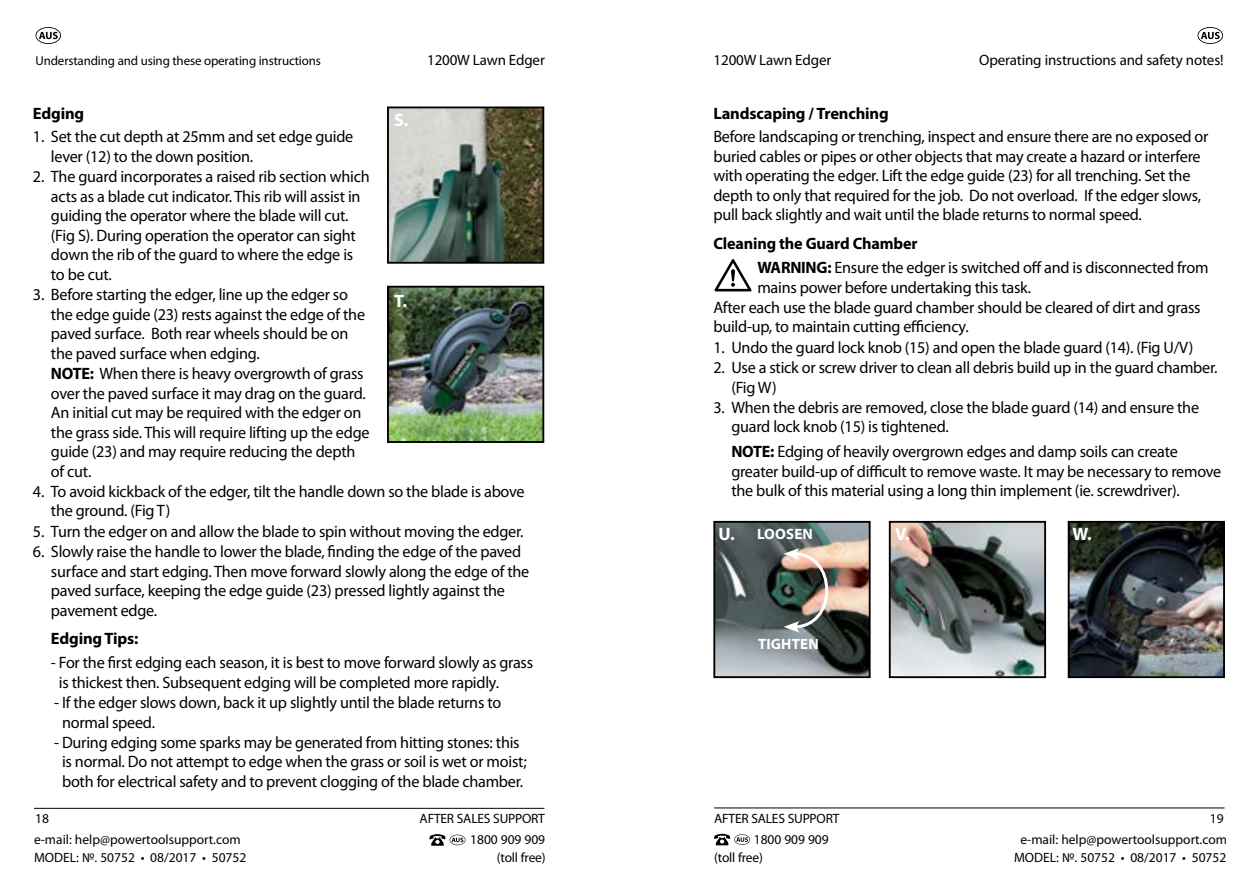
<style>
.page{position:relative;width:1259px;height:893px;background:#fff}
.page>*{position:absolute;margin:0;border:0;box-sizing:border-box;transform-origin:0 0}
.t1{font:700 18px "Myriad Pro";color:#fff}
.t2{font:16.5px/19.5px "Myriad Pro";letter-spacing:-.015em;color:#000}
.t3{font:700 16.5px "Myriad Pro";letter-spacing:-.01em;color:#000}
.t4{font:15px "Myriad Pro";letter-spacing:-.01em;color:#000}
.t5{font:700 15px "Myriad Pro";letter-spacing:.01em;color:#fff}
.t6{font:13.5px/18px "Myriad Pro";color:#000;text-align:center}
.t7{font:12.9px "Myriad Pro";letter-spacing:-.01em;color:#000}
.s1{font-weight:700}
</style>
<div class="page">
<svg style="left:36px;top:27px;width:25px;height:17px"></svg>
<svg style="left:429px;top:834px;width:36px;height:12px"></svg>
<hr style="left:34px;top:808px;width:510px;height:1px;background:#000">
<svg style="left:1197px;top:27px;width:26px;height:17px"></svg>
<svg style="left:714px;top:834px;width:36px;height:11px"></svg>
<hr style="left:714px;top:808px;width:510px;height:1px;background:#000">
<img style="left:716px;top:524px;width:151px;height:151px">
<div style="left:713px;top:521px;width:157px;height:157px;border:2px solid #000"></div>
<img style="left:1070px;top:524px;width:152px;height:151px">
<div style="left:1067px;top:521px;width:158px;height:157px;border:2px solid #000"></div>
<img style="left:892px;top:524px;width:151px;height:151px">
<div style="left:889px;top:521px;width:157px;height:157px;border:2px solid #000"></div>
<img style="left:783px;top:548px;width:46px;height:85px">
<svg style="left:714px;top:259px;width:37px;height:32px"></svg>
<img style="left:390px;top:110px;width:151px;height:151px">
<div style="left:387px;top:107px;width:157px;height:157px;border:2px solid #000"></div>
<img style="left:390px;top:289px;width:151px;height:151px">
<div style="left:387px;top:286px;width:157px;height:157px;border:2px solid #000"></div>
<p class="t7" style="left:35px;top:53px;width:287px">Understanding and using these operating instructions</p>
<p class="t4" style="left:427px;top:51px;width:119px">1200W Lawn Edger</p>
<p class="t3" style="left:33px;top:102px;width:53px">Edging</p>
<p class="t2" style="left:51px;top:127px;width:304px;text-indent:-18px">1. Set the cut depth at 25mm and set edge guide lever (12) to the down position.</p>
<p class="t2" style="left:51px;top:167px;width:320px;text-indent:-18px">2. The guard incorporates a raised rib section which acts as a blade cut indicator. This rib will assist in guiding the operator where the blade will cut. (Fig S). During operation the operator can sight down the rib of the guard to where the edge is to be cut.</p>
<p class="t2" style="left:51px;top:285px;width:320px;text-indent:-18px">3. Before starting the edger, line up the edger so the edge guide (23) rests against the edge of the paved surface. Both rear wheels should be on the paved surface when edging.<br><span class="s1">NOTE:</span> When there is heavy overgrowth of grass over the paved surface it may drag on the guard.<br>An initial cut may be required with the edger on the grass side. This will require lifting up the edge guide (23) and may require reducing the depth of cut.</p>
<p class="t2" style="left:51px;top:481px;width:475px;text-indent:-18px">4. To avoid kickback of the edger, tilt the handle down so the blade is above the ground. (Fig T)</p>
<p class="t2" style="left:33px;top:521px;width:492px">5. Turn the edger on and allow the blade to spin without moving the edger.</p>
<p class="t2" style="left:51px;top:541px;width:480px;text-indent:-18px">6. Slowly raise the handle to lower the blade, finding the edge of the paved surface and start edging. Then move forward slowly along the edge of the paved surface, keeping the edge guide (23) pressed lightly against the pavement edge.</p>
<p class="t3" style="left:51px;top:628px;width:89px">Edging Tips:</p>
<p class="t2" style="left:59px;top:653px;width:476px;text-indent:-8px">- For the first edging each season, it is best to move forward slowly as grass is thickest then. Subsequent edging will be completed more rapidly.</p>
<p class="t2" style="left:62px;top:692px;width:441px;text-indent:-8px">- If the edger slows down, back it up slightly until the blade returns to normal speed.</p>
<p class="t2" style="left:54px;top:732px;width:474px;text-align:center">- During edging some sparks may be generated from hitting stones: this is normal. Do not attempt to edge when the grass or soil is wet or moist; both for electrical safety and to prevent clogging of the blade chamber.</p>
<p class="t1" style="left:394px;top:108px;width:16px">S.</p>
<p class="t1" style="left:394px;top:289px;width:14px">T.</p>
<p class="t4" style="left:713px;top:51px;width:119px">1200W Lawn Edger</p>
<p class="t4" style="left:979px;top:51px;width:246px">Operating instructions and safety notes!</p>
<p class="t3" style="left:713px;top:102px;width:177px">Landscaping / Trenching</p>
<p class="t2" style="left:713px;top:127px;width:496px">Before landscaping or trenching, inspect and ensure there are no exposed or buried cables or pipes or other objects that may create a hazard or interfere with operating the edger. Lift the edge guide (23) for all trenching. Set the depth to only that required for the job. Do not overload. If the edger slows, pull back slightly and wait until the blade returns to normal speed.</p>
<p class="t2" style="left:757px;top:232px;width:453px;line-height:23.7px;text-indent:-44px"><span class="s1">Cleaning the Guard Chamber<br>WARNING:</span> Ensure the edger is switched off and is disconnected from</p>
<p class="t2" style="left:713px;top:277px;width:489px;line-height:20px;text-indent:44px">mains power before undertaking this task.<br>After each use the blade guard chamber should be cleared of dirt and grass build-up, to maintain cutting efficiency.</p>
<p class="t2" style="left:713px;top:337px;width:481px">1. Undo the guard lock knob (15) and open the blade guard (14). (Fig U/V)</p>
<p class="t2" style="left:731px;top:358px;width:488px;text-indent:-18px">2. Use a stick or screw driver to clean all debris build up in the guard chamber. (Fig W)</p>
<p class="t2" style="left:731px;top:397px;width:469px;text-indent:-18px">3. When the debris are removed, close the blade guard (14) and ensure the guard lock knob (15) is tightened.</p>
<p class="t2" style="left:731px;top:442px;width:491px"><span class="s1">NOTE:</span> Edging of heavily overgrown edges and damp soils can create greater build-up of difficult to remove waste. It may be necessary to remove the bulk of this material using a long thin implement (ie. screwdriver).</p>
<p class="t1" style="left:718px;top:522px;width:18px">U.</p>
<p class="t1" style="left:895px;top:522px;width:16px">V.</p>
<p class="t1" style="left:1072px;top:522px;width:21px">W.</p>
<p class="t5" style="left:757px;top:525px;width:57px">LOOSEN</p>
<p class="t5" style="left:758px;top:634px;width:62px">TIGHTEN</p>
<p class="t6" style="left:714px;top:809px;width:127px">AFTER SALES SUPPORT</p>
<p class="t6" style="left:714px;top:848px;width:50px">(toll free)</p>
<p class="t6" style="left:419px;top:809px;width:127px">AFTER SALES SUPPORT</p>
<p class="t6" style="left:35px;top:809px;width:15px">18</p>
<p class="t6" style="left:1209px;top:809px;width:15px">19</p>
<p class="t6" style="left:754px;top:830px;width:76px">1800 909 909</p>
<p class="t6" style="left:1014px;top:830px;width:215px">e-mail: help@powertoolsupport.com<br>MODEL: №. 50752 • 08/2017 • 50752</p>
<p class="t6" style="left:34px;top:830px;width:208px">e-mail: help@powertoolsupport.com</p>
<p class="t6" style="left:470px;top:830px;width:76px">1800 909 909</p>
<p class="t6" style="left:34px;top:848px;width:214px">MODEL: №. 50752 • 08/2017 • 50752</p>
<p class="t6" style="left:497px;top:848px;width:50px">(toll free)</p>
</div>
